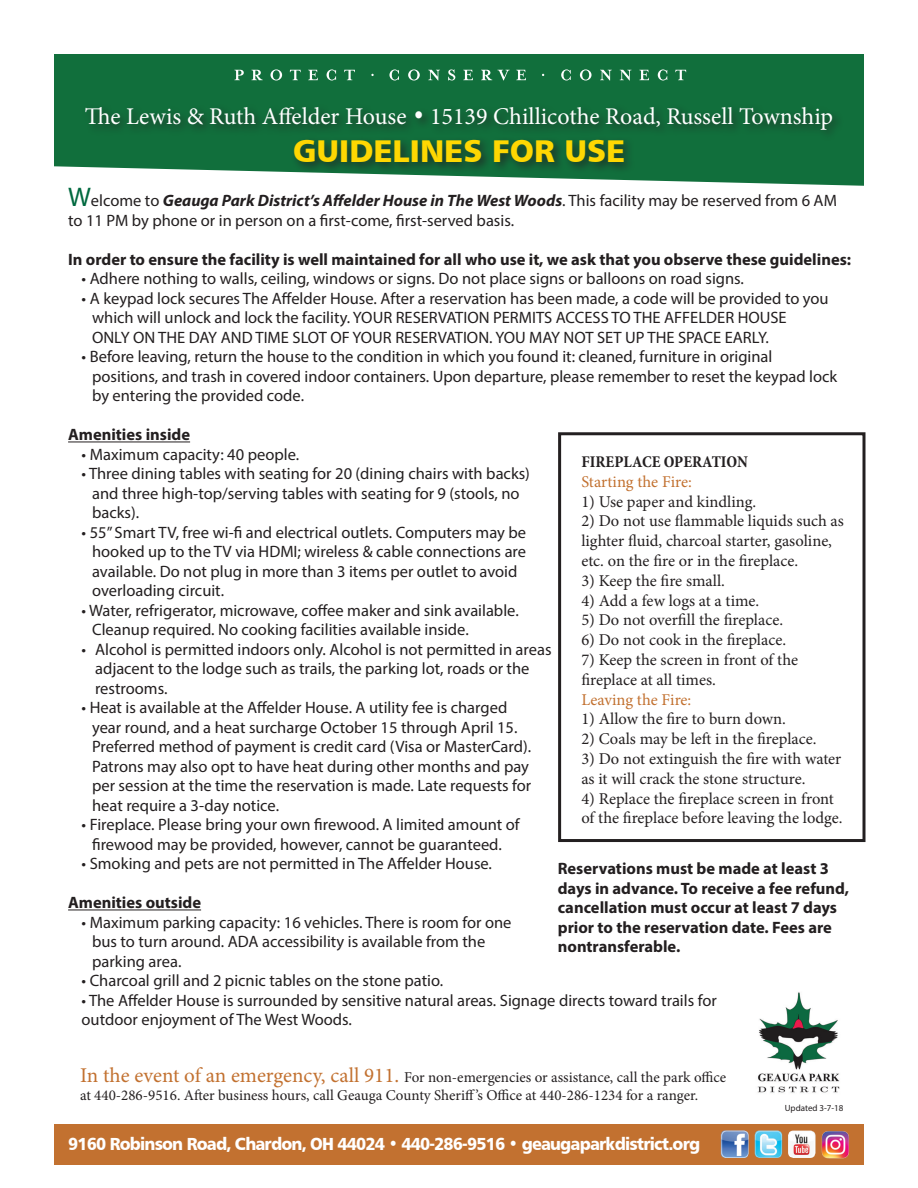
<style>
.page{position:relative;width:918px;height:1188px;background:#fff}
.page>*{position:absolute;margin:0;border:0;box-sizing:border-box;transform-origin:0 0}
.t1{font:31.5px "Humanist 777 BT Black B";color:#fed702}
.t2{font:24px "Minion Pro";color:#fff}
.t3{font:17.55px "Humanist 777 BT Black B";letter-spacing:-.05em;color:#fff;scale:.94 1}
.t4{font:16.5px/19.5px "Myriad Pro";color:#231f20}
.t5{font:16.5px/19.8px "Minion Pro";color:#231f20}
.t6{font:700 16.5px/19.5px "Myriad Pro";color:#231f20}
.t7{font:16.5px "Minion Pro";color:#c27130}
.t8{font:700 condensed 16.5px "Minion Pro";color:#231f20}
.t9{font:15px/18px "Minion Pro";color:#231f20}
.t10{font:9px "Myriad Pro";color:#231f20}
.s1{font-family:"Humanist 777 BT Black B"}
.s2{font-size:27px;color:#00693f}
.s3{font-weight:700;font-style:italic}
.s4{font-size:21px;color:#c27130}
</style>
<div class="page">
<hr style="left:68px;top:442px;width:122px;height:1px;background:#231f20">
<hr style="left:68px;top:910px;width:133px;height:1px;background:#231f20">
<div style="left:54px;top:1124px;width:810px;height:41px;background:#c27130"></div>
<img style="left:721px;top:1130px;width:28px;height:28px">
<img style="left:754px;top:1130px;width:29px;height:28px">
<img style="left:788px;top:1131px;width:28px;height:27px">
<img style="left:821px;top:1131px;width:28px;height:27px">
<svg style="left:54px;top:54px;width:810px;height:132px;background:#328357"></svg>
<div style="left:82px;top:103px;width:762px;height:71px;background:#231f20;opacity:.75"></div>
<img style="left:757px;top:992px;width:83px;height:101px">
<div style="left:558px;top:432px;width:308px;height:410px;border:3px solid #231f20"></div>
<svg style="left:675px;top:70px;width:11px;height:10px"></svg>
<svg style="left:658px;top:69px;width:9px;height:12px"></svg>
<svg style="left:639px;top:70px;width:10px;height:10px"></svg>
<svg style="left:620px;top:70px;width:11px;height:11px"></svg>
<svg style="left:600px;top:70px;width:12px;height:11px"></svg>
<svg style="left:580px;top:69px;width:12px;height:12px"></svg>
<svg style="left:561px;top:69px;width:10px;height:12px"></svg>
<svg style="left:344px;top:70px;width:11px;height:10px"></svg>
<svg style="left:327px;top:69px;width:9px;height:12px"></svg>
<svg style="left:308px;top:70px;width:10px;height:10px"></svg>
<svg style="left:290px;top:70px;width:11px;height:10px"></svg>
<svg style="left:270px;top:69px;width:12px;height:12px"></svg>
<svg style="left:251px;top:70px;width:12px;height:10px"></svg>
<svg style="left:234px;top:70px;width:10px;height:10px"></svg>
<svg style="left:516px;top:70px;width:10px;height:10px"></svg>
<svg style="left:481px;top:70px;width:29px;height:11px"></svg>
<svg style="left:463px;top:70px;width:10px;height:10px"></svg>
<svg style="left:448px;top:69px;width:7px;height:12px"></svg>
<svg style="left:428px;top:70px;width:12px;height:11px"></svg>
<svg style="left:408px;top:69px;width:12px;height:12px"></svg>
<svg style="left:389px;top:69px;width:10px;height:12px"></svg>
<h2 class="t2" style="left:85px;top:100px;width:750px">The Lewis &amp; Ruth Affelder House <span class="s1">•</span> 15139 Chillicothe Road, Russell Township</h2>
<h1 class="t1" style="left:293px;top:131px;width:334px">GUIDELINES FOR USE</h1>
<p class="t4" style="left:68px;top:191px;width:770px"><span class="s2">W</span>elcome to <span class="s3">Geauga Park District’s Affelder House in The West Woods</span>. This facility may be reserved from 6 AM to 11 PM by phone or in person on a first-come, first-served basis.</p>
<p class="t6" style="left:68px;top:249px;width:785px">In order to ensure the facility is well maintained for all who use it, we ask that you observe these guidelines:</p>
<p class="t4" style="left:82px;top:269px;width:664px">• Adhere nothing to walls, ceiling, windows or signs. Do not place signs or balloons on road signs.</p>
<p class="t4" style="left:92px;top:288px;width:738px;text-indent:-10px">• A keypad lock secures The Affelder House. After a reservation has been made, a code will be provided to you which will unlock and lock the facility. YOUR RESERVATION PERMITS ACCESS TO THE AFFELDER HOUSE<br>ONLY ON THE DAY AND TIME SLOT OF YOUR RESERVATION. YOU MAY NOT SET UP THE SPACE EARLY.</p>
<p class="t4" style="left:92px;top:347px;width:747px;text-indent:-10px">• Before leaving, return the house to the condition in which you found it: cleaned, furniture in original positions, and trash in covered indoor containers. Upon departure, please remember to reset the keypad lock by entering the provided code.</p>
<p class="t6" style="left:68px;top:424px;width:124px">Amenities inside</p>
<p class="t4" style="left:82px;top:444px;width:219px">• Maximum capacity: 40 people.</p>
<p class="t4" style="left:92px;top:464px;width:439px;text-indent:-10px">• Three dining tables with seating for 20 (dining chairs with backs) and three high-top/serving tables with seating for 9 (stools, no backs).</p>
<p class="t4" style="left:92px;top:522px;width:436px;text-indent:-10px">• 55” Smart TV, free wi-fi and electrical outlets. Computers may be hooked up to the TV via HDMI; wireless &amp; cable connections are available. Do not plug in more than 3 items per outlet to avoid overloading circuit.</p>
<p class="t4" style="left:92px;top:600px;width:428px;text-indent:-10px">• Water, refrigerator, microwave, coffee maker and sink available.<br>Cleanup required. No cooking facilities available inside.</p>
<p class="t4" style="left:95px;top:639px;width:458px;text-indent:-13px">• Alcohol is permitted indoors only. Alcohol is not permitted in areas adjacent to the lodge such as trails, the parking lot, roads or the restrooms.</p>
<p class="t4" style="left:92px;top:698px;width:441px;text-indent:-10px">• Heat is available at the Affelder House. A utility fee is charged year round, and a heat surcharge October 15 through April 15.<br>Preferred method of payment is credit card (Visa or MasterCard).<br>Patrons may also opt to have heat during other months and pay per session at the time the reservation is made. Late requests for heat require a 3-day notice.</p>
<p class="t4" style="left:82px;top:815px;width:440px;text-align:center">• Fireplace. Please bring your own firewood. A limited amount of firewood may be provided, however, cannot be guaranteed.</p>
<p class="t4" style="left:82px;top:854px;width:412px">• Smoking and pets are not permitted in The Affelder House.</p>
<p class="t6" style="left:68px;top:893px;width:135px">Amenities outside</p>
<p class="t4" style="left:92px;top:912px;width:421px;text-indent:-10px">• Maximum parking capacity: 16 vehicles. There is room for one bus to turn around. ADA accessibility is available from the parking area.</p>
<p class="t4" style="left:82px;top:971px;width:363px">• Charcoal grill and 2 picnic tables on the stone patio.</p>
<p class="t4" style="left:82px;top:990px;width:637px">• The Affelder House is surrounded by sensitive natural areas. Signage directs toward trails for outdoor enjoyment of The West Woods.</p>
<p class="t8" style="left:581px;top:450px;width:168px">FIREPLACE OPERATION</p>
<p class="t7" style="left:581px;top:471px;width:112px">Starting the Fire:</p>
<p class="t5" style="left:581px;top:492px;width:176px">1) Use paper and kindling.</p>
<p class="t5" style="left:581px;top:511px;width:264px">2) Do not use flammable liquids such as lighter fluid, charcoal starter, gasoline, etc. on the fire or in the fireplace.</p>
<p class="t5" style="left:581px;top:571px;width:145px">3) Keep the fire small.</p>
<p class="t5" style="left:581px;top:591px;width:179px">4) Add a few logs at a time.</p>
<p class="t5" style="left:581px;top:610px;width:203px">5) Do not overfill the fireplace.</p>
<p class="t5" style="left:581px;top:630px;width:206px">6) Do not cook in the fireplace.</p>
<p class="t5" style="left:581px;top:650px;width:218px">7) Keep the screen in front of the fireplace at all times.</p>
<p class="t7" style="left:581px;top:688px;width:112px">Leaving the Fire:</p>
<p class="t5" style="left:581px;top:709px;width:206px">1) Allow the fire to burn down.</p>
<p class="t5" style="left:581px;top:729px;width:237px">2) Coals may be left in the fireplace.</p>
<p class="t5" style="left:581px;top:749px;width:262px">3) Do not extinguish the fire with water as it will crack the stone structure.</p>
<p class="t5" style="left:581px;top:789px;width:263px">4) Replace the fireplace screen in front of the fireplace before leaving the lodge.</p>
<p class="t6" style="left:558px;top:859px;width:293px">Reservations must be made at least 3 days in advance. To receive a fee refund, cancellation must occur at least 7 days prior to the reservation date. Fees are nontransferable.</p>
<p class="t9" style="left:80px;top:1069px;width:648px"><span class="s4">In the event of an emergency, call 911.</span> For non-emergencies or assistance, call the park office at 440-286-9516. After business hours, call Geauga County Sheriff’s Office at 440-286-1234 for a ranger.</p>
<p class="t3" style="left:68px;top:1133px;width:674px">9160 Robinson Road, Chardon, OH 44024 • 440-286-9516 • geaugaparkdistrict.org</p>
<p class="t10" style="left:785px;top:1103px;width:60px">Updated 3-7-18</p>
</div>
